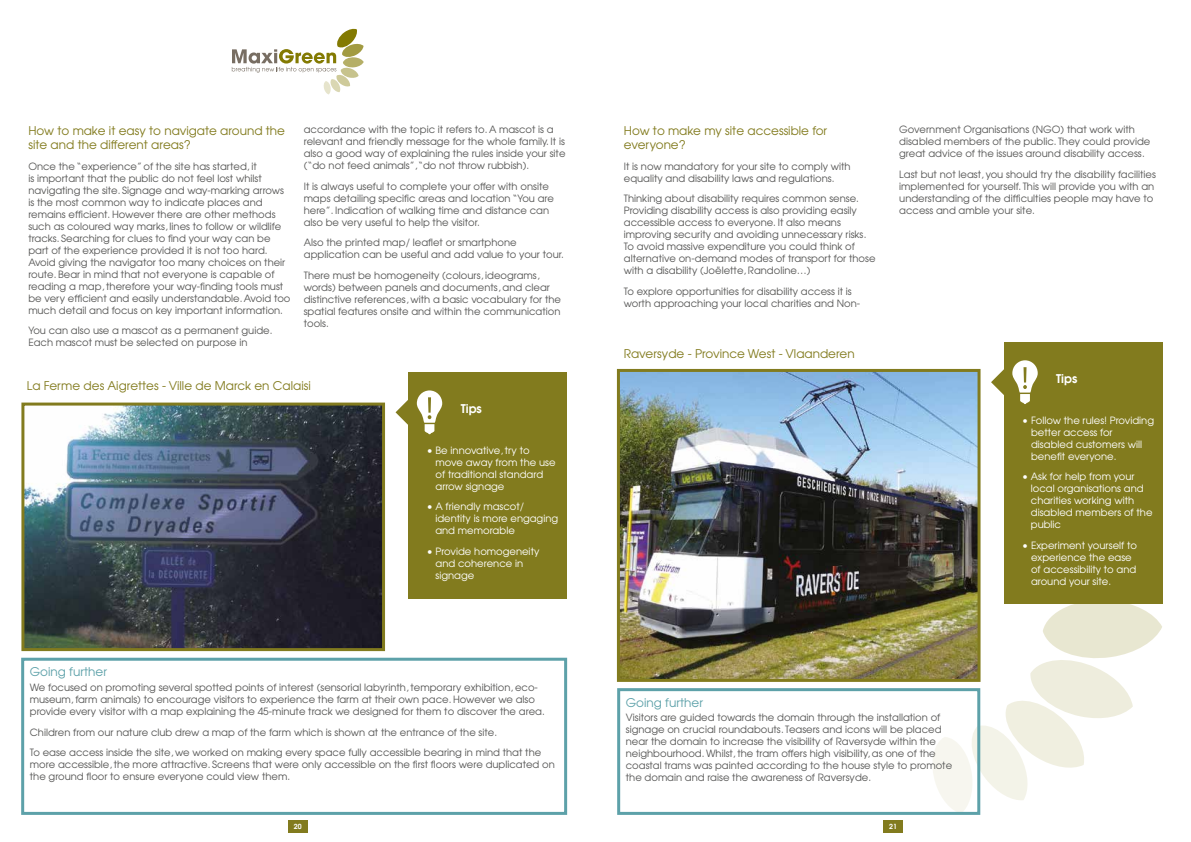
<style>
.page{position:relative;width:1191px;height:842px;background:#fff}
.page>*{position:absolute;margin:0;border:0;box-sizing:border-box;transform-origin:0 0}
.t1{font:12px/14.4px "Avant Garde";color:#827b1e}
.t2{font:12px "Avant Garde";color:#5da1a9}
.t3{font:600 12px "Avant Garde";color:#fff}
.t4{font:10px/12px "Avant Garde";color:#575756}
.t5{font:10px/12px "Avant Garde";color:#fff}
.t6{font:600 7px "Avant Garde";color:#fff}
</style>
<div class="page">
<svg style="left:232px;top:29px;width:132px;height:65px"></svg>
<svg style="left:933px;top:436px;width:229px;height:378px"></svg>
<div style="left:288px;top:820px;width:20px;height:13px;background:#827b1e"></div>
<div style="left:883px;top:820px;width:20px;height:13px;background:#827b1e"></div>
<div style="left:21px;top:658px;width:546px;height:157px;border:3px solid #5da1a9"></div>
<img style="left:25px;top:407px;width:356px;height:240px">
<div style="left:21px;top:403px;width:364px;height:248px;border:3px solid #827b1e"></div>
<img style="left:621px;top:373px;width:355px;height:305px">
<div style="left:617px;top:369px;width:363px;height:313px;border:3px solid #827b1e"></div>
<div style="left:617px;top:688px;width:363px;height:127px;border:3px solid #5da1a9"></div>
<div style="left:1004px;top:342px;width:158px;height:261px;background:#827b1e"></div>
<div style="left:409px;top:372px;width:158px;height:227px;background:#827b1e"></div>
<svg style="left:991px;top:360px;width:46px;height:44px"></svg>
<svg style="left:395px;top:390px;width:47px;height:44px"></svg>
<p class="t1" style="left:28px;top:123px;width:258px">How to make it easy to navigate around the site and the different areas?</p>
<p class="t4" style="left:28px;top:160px;width:264px">Once the “experience” of the site has started, it<br>is important that the public do not feel lost whilst navigating the site. Signage and way-marking arrows is the most common way to indicate places and remains efficient. However there are other methods such as coloured way marks, lines to follow or wildlife tracks. Searching for clues to find your way can be part of the experience provided it is not too hard.<br>Avoid giving the navigator too many choices on their route. Bear in mind that not everyone is capable of reading a map, therefore your way-finding tools must be very efficient and easily understandable. Avoid too much detail and focus on key important information.</p>
<p class="t4" style="left:28px;top:325px;width:246px">You can also use a mascot as a permanent guide.<br>Each mascot must be selected on purpose in</p>
<p class="t4" style="left:304px;top:124px;width:263px">accordance with the topic it refers to. A mascot is a relevant and friendly message for the whole family. It is also a good way of explaining the rules inside your site (“do not feed animals”,“do not throw rubbish).</p>
<p class="t4" style="left:304px;top:180px;width:252px">It is always useful to complete your offer with onsite maps detailing specific areas and location “You are here”. Indication of walking time and distance can also be very useful to help the visitor.</p>
<p class="t4" style="left:304px;top:237px;width:262px">Also the printed map/ leaflet or smartphone application can be useful and add value to your tour.</p>
<p class="t4" style="left:304px;top:269px;width:259px">There must be homogeneity (colours, ideograms, words) between panels and documents, and clear distinctive references, with a basic vocabulary for the spatial features onsite and within the communication tools.</p>
<p class="t1" style="left:27px;top:378px;width:285px">La Ferme des Aigrettes - Ville de Marck en Calaisi</p>
<p class="t3" style="left:461px;top:400px;width:23px">Tips</p>
<p class="t5" style="left:435px;top:444px;width:121px;text-indent:-9px">• Be innovative, try to move away from the use of traditional standard arrow signage</p>
<p class="t5" style="left:435px;top:500px;width:124px;text-indent:-9px">• A friendly mascot/ identity is more engaging and memorable</p>
<p class="t5" style="left:435px;top:545px;width:105px;text-indent:-9px">• Provide homogeneity and coherence in signage</p>
<p class="t2" style="left:30px;top:664px;width:79px">Going further</p>
<p class="t4" style="left:30px;top:681px;width:516px">We focused on promoting several spotted points of interest (sensorial labyrinth, temporary exhibition, eco&shy;museum, farm animals) to encourage visitors to experience the farm at their own pace. However we also provide every visitor with a map explaining the 45-minute track we designed for them to discover the area.</p>
<p class="t4" style="left:30px;top:721px;width:513px;line-height:20.5px">Children from our nature club drew a map of the farm which is shown at the entrance of the site.<br>To ease access inside the site, we worked on making every space fully accessible bearing in mind that the</p>
<p class="t4" style="left:30px;top:758px;width:526px">more accessible, the more attractive. Screens that were only accessible on the first floors were duplicated on the ground floor to ensure everyone could view them.</p>
<p class="t1" style="left:624px;top:123px;width:205px">How to make my site accessible for everyone?</p>
<p class="t4" style="left:624px;top:160px;width:228px">It is now mandatory for your site to comply with equality and disability laws and regulations.</p>
<p class="t4" style="left:624px;top:193px;width:253px">Thinking about disability requires common sense.<br>Providing disability access is also providing easily accessible access to everyone. It also means improving security and avoiding unnecessary risks.<br>To avoid massive expenditure you could think of alternative on-demand modes of transport for those with a disability (Joëlette, Randoline…)</p>
<p class="t4" style="left:624px;top:285px;width:238px">To explore opportunities for disability access it is worth approaching your local charities and Non-</p>
<p class="t1" style="left:623px;top:346px;width:232px">Raversyde - Province West - Vlaanderen</p>
<p class="t4" style="left:899px;top:124px;width:253px">Government Organisations (NGO) that work with disabled members of the public. They could provide great advice of the issues around disability access.</p>
<p class="t4" style="left:899px;top:168px;width:258px">Last but not least, you should try the disability facilities implemented for yourself. This will provide you with an understanding of the difficulties people may have to access and amble your site.</p>
<p class="t3" style="left:1056px;top:370px;width:23px">Tips</p>
<p class="t5" style="left:1031px;top:414px;width:125px;text-indent:-9px">• Follow the rules! Providing better access for disabled customers will benefit everyone.</p>
<p class="t5" style="left:1030px;top:470px;width:123px;text-indent:-9px">• Ask for help from your local organisations and charities working with disabled members of the public</p>
<p class="t5" style="left:1031px;top:539px;width:107px;text-indent:-9px">• Experiment yourself to experience the ease of accessibility to and around your site.</p>
<p class="t2" style="left:626px;top:695px;width:79px">Going further</p>
<p class="t4" style="left:626px;top:712px;width:328px">Visitors are guided towards the domain through the installation of signage on crucial roundabouts. Teasers and icons will be placed near the domain to increase the visibility of Raversyde within the neighbourhood. Whilst, the tram offers high visibility, as one of the coastal trams was painted according to the house style to promote the domain and raise the awareness of Raversyde.</p>
<p class="t6" style="left:294px;top:822px;width:9px">20</p>
<p class="t6" style="left:889px;top:822px;width:9px">21</p>
</div>
